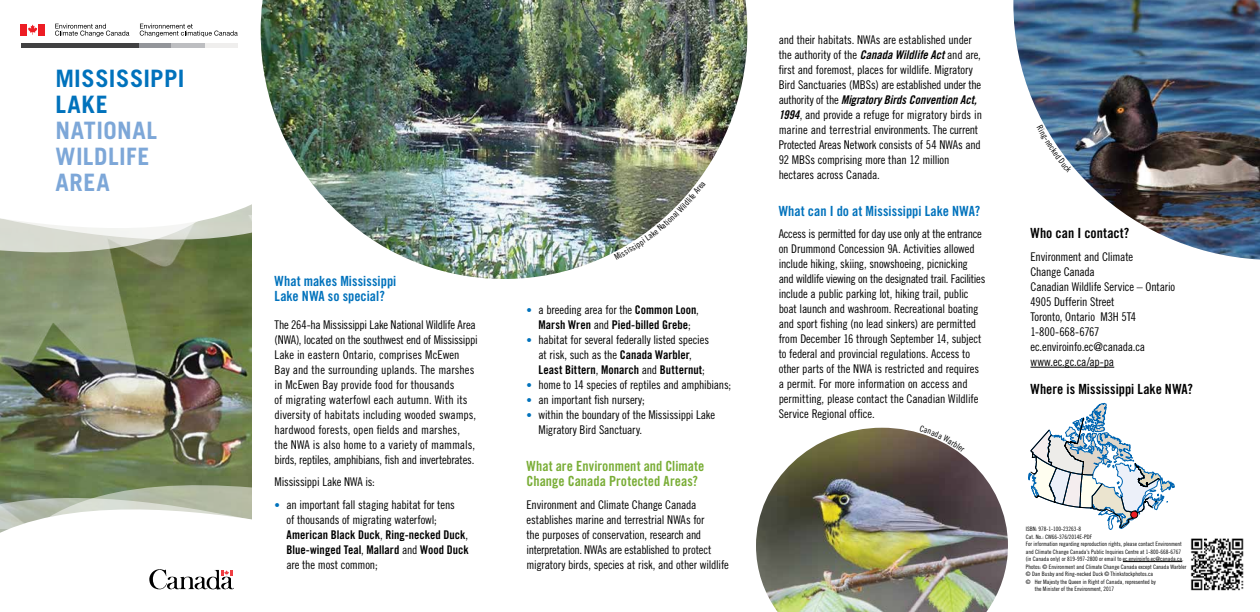
<style>
.page{position:relative;width:1260px;height:612px;background:#fff}
.page>*{position:absolute;margin:0;border:0;box-sizing:border-box;transform-origin:0 0}
.t1{font:700 24px/26px "Trade Gothic LT Std";letter-spacing:.025em;color:#7da7d8}
.t2{font:700 24px/26px "Trade Gothic LT Std";letter-spacing:.02em;color:#0072bc}
.t3{font:14px/15px "Trade Gothic LT Std Bd Cn 20";letter-spacing:.005em;color:#0072bc}
.t4{font:14px/15px "Trade Gothic LT Std Bd Cn 20";letter-spacing:.005em;color:#79ad36}
.t5{font:14px "Trade Gothic LT Std Bd Cn 20";letter-spacing:.005em;color:#000}
.t6{font:12px/15px "Trade Gothic LT Std Cn 18";letter-spacing:-.015em;color:#000}
.t7{font:12px/15px "Trade Gothic LT Std Bd Cn 20";color:#000}
.t8{font:12px "Trade Gothic LT Std Bd Cn 20 Obl";letter-spacing:-.005em;color:#000}
.t9{font:6px "Trade Gothic LT Std Cn 18";color:#000}
.s1{font-size:11px;color:#0072bc}
.s2{font-family:"Trade Gothic LT Std Cn 18"}
.s3{font-family:"Trade Gothic LT Std Bd Cn 20"}
.s4{font-family:"Trade Gothic LT Std Bd Cn 20 Obl"}
</style>
<div class="page">
<svg style="left:0;top:528px;width:234px;height:62px"></svg>
<img style="left:261px;top:0;width:486px;height:279px">
<img style="left:756px;top:428px;width:252px;height:184px">
<img style="left:1013px;top:0;width:247px;height:260px">
<svg style="left:1028px;top:403px;width:147px;height:127px"></svg>
<div style="left:1131px;top:511px;width:7px;height:7px;background:#ed1d24;border-radius:50%"></div>
<div style="left:1130px;top:511px;width:8px;height:7px;border:1px solid #000;border-radius:50%"></div>
<hr style="left:1030px;top:367px;width:84px;height:1px;background:#000">
<img style="left:1190px;top:538px;width:54px;height:53px">
<hr style="left:153px;top:44px;width:85px;height:4px;background:#efeeed">
<hr style="left:120px;top:44px;width:85px;height:4px;background:#bdbec1">
<hr style="left:86px;top:44px;width:84px;height:4px;background:#93959a">
<hr style="left:21px;top:44px;width:118px;height:4px;background:#414142">
<svg style="left:28px;top:25px;width:9px;height:10px"></svg>
<div style="left:21px;top:24px;width:6px;height:12px;background:#ed1d24"></div>
<div style="left:39px;top:24px;width:6px;height:12px;background:#ed1d24"></div>
<svg style="left:140px;top:24px;width:98px;height:13px"></svg>
<svg style="left:55px;top:24px;width:74px;height:13px"></svg>
<img style="left:0;top:215px;width:252px;height:313px">
<hr style="left:1123px;top:561px;width:59px;height:1px;background:#000">
<svg style="left:614px;top:181px;width:92px;height:79px"></svg>
<svg style="left:919px;top:428px;width:46px;height:24px"></svg>
<svg style="left:1037px;top:125px;width:35px;height:48px"></svg>
<h1 class="t2" style="left:55px;top:65px;width:131px">MISSISSIPPI<br>LAKE</h1>
<h1 class="t1" style="left:55px;top:117px;width:103px">NATIONAL<br>WILDLIFE<br>AREA</h1>
<h1 class="t2" style="left:54px;top:79px;width:109px">BIG CREEK</h1>
<h1 class="t1" style="left:54px;top:105px;width:103px">NATIONAL<br>WILDLIFE<br>AREA</h1>
<p class="t3" style="left:274px;top:274px;width:123px">What makes Mississippi<br>Lake NWA so special?</p>
<p class="t6" style="left:274px;top:317px;width:205px">The 264-ha Mississippi Lake National Wildlife Area (NWA), located on the southwest end of Mississippi Lake in eastern Ontario, comprises McEwen Bay and the surrounding uplands. The marshes in McEwen Bay provide food for thousands<br>of migrating waterfowl each autumn. With its diversity of habitats including wooded swamps, hardwood forests, open fields and marshes,<br>the NWA is also home to a variety of mammals, birds, reptiles, amphibians, fish and invertebrates.</p>
<p class="t6" style="left:274px;top:474px;width:102px">Mississippi Lake NWA is:</p>
<p class="t6" style="left:274px;top:497px;width:182px;text-align:center"><span class="s1">•</span> an important fall staging habitat for tens of thousands of migrating waterfowl;</p>
<p class="t7" style="left:286px;top:527px;width:184px">American Black Duck<span class="s2">,</span> Ring-necked Duck<span class="s2">,<br></span>Blue-winged Teal<span class="s2">,</span> Mallard <span class="s2">and</span> Wood Duck</p>
<p class="t6" style="left:286px;top:557px;width:93px">are the most common;</p>
<p class="t6" style="left:526px;top:302px;width:174px"><span class="s1">•</span> a breeding area for the <span class="s3">Common Loon</span>,</p>
<p class="t7" style="left:538px;top:317px;width:154px">Marsh Wren <span class="s2">and</span> Pied-billed Grebe<span class="s2">;</span></p>
<p class="t6" style="left:526px;top:332px;width:184px;text-align:center"><span class="s1">•</span> habitat for several federally listed species at risk, such as the <span class="s3">Canada Warbler</span>,</p>
<p class="t7" style="left:538px;top:362px;width:168px">Least Bittern<span class="s2">,</span> Monarch <span class="s2">and</span> Butternut<span class="s2">;</span></p>
<p class="t6" style="left:526px;top:377px;width:206px"><span class="s1">•</span> home to 14 species of reptiles and amphibians;</p>
<p class="t6" style="left:526px;top:392px;width:120px"><span class="s1">•</span> an important fish nursery;</p>
<p class="t6" style="left:538px;top:407px;width:178px;text-indent:-12px"><span class="s1">•</span> within the boundary of the Mississippi Lake<br>Migratory Bird Sanctuary.</p>
<p class="t4" style="left:526px;top:458px;width:180px">What are Environment and Climate<br>Change Canada Protected Areas?</p>
<p class="t6" style="left:526px;top:497px;width:204px">Environment and Climate Change Canada establishes marine and terrestrial NWAs for<br>the purposes of conservation, research and interpretation. NWAs are established to protect migratory birds, species at risk, and other wildlife</p>
<p class="t6" style="left:779px;top:32px;width:204px">and their habitats. NWAs are established under the authority of the <span class="s4">Canada Wildlife Act</span> and are, first and foremost, places for wildlife. Migratory Bird Sanctuaries (MBSs) are established under the</p>
<p class="t8" style="left:779px;top:92px;width:200px"><span class="s2">authority of the</span> Migratory Birds Convention Act,</p>
<p class="t6" style="left:779px;top:107px;width:205px"><span class="s4">1994</span>, and provide a refuge for migratory birds in marine and terrestrial environments. The current Protected Areas Network consists of 54 NWAs and 92 MBSs comprising more than 12 million hectares across Canada.</p>
<p class="t3" style="left:779px;top:203px;width:203px">What can I do at Mississippi Lake NWA?</p>
<p class="t6" style="left:779px;top:227px;width:208px">Access is permitted for day use only at the entrance on Drummond Concession 9A. Activities allowed include hiking, skiing, snowshoeing, picnicking and wildlife viewing on the designated trail. Facilities include a public parking lot, hiking trail, public boat launch and washroom. Recreational boating and sport fishing (no lead sinkers) are permitted from December 16 through September 14, subject to federal and provincial regulations. Access to other parts of the NWA is restricted and requires a permit. For more information on access and permitting, please contact the Canadian Wildlife Service Regional office.</p>
<p class="t5" style="left:1030px;top:225px;width:100px">Who can I contact?</p>
<p class="t6" style="left:1030px;top:249px;width:146px">Environment and Climate<br>Change Canada<br>Canadian Wildlife Service – Ontario<br>4905 Dufferin Street<br>Toronto, Ontario M3H 5T4<br>1-800-668-6767 ec.enviroinfo.ec@canada.ca www.ec.gc.ca/ap-pa</p>
<p class="t5" style="left:1030px;top:380px;width:164px">Where is Mississippi Lake NWA?</p>
<p class="t9" style="left:1026px;top:525px;width:57px">ISBN: 978-1-100-23263-8</p>
<p class="t9" style="left:1026px;top:533px;width:68px">Cat. No.: CW66-376/2014E-PDF</p>
<p class="t9" style="left:1026px;top:540px;width:157px">For information regarding reproduction rights, please contact Environment</p>
<p class="t9" style="left:1026px;top:548px;width:157px">and Climate Change Canada’s Public Inquiries Centre at 1-800-668-6767</p>
<p class="t9" style="left:1026px;top:555px;width:159px">(in Canada only) or 819-997-2800 or email to ec.enviroinfo.ec@canada.ca.</p>
<p class="t9" style="left:1026px;top:563px;width:162px">Photos: © Environment and Climate Change Canada except Canada Warbler</p>
<p class="t9" style="left:1026px;top:570px;width:129px">© Dan Busby and Ring-necked Duck © Thinkstockphotos.ca</p>
<p class="t9" style="left:1026px;top:578px;width:131px">© Her Majesty the Queen in Right of Canada, represented by</p>
<p class="t9" style="left:1035px;top:585px;width:81px">the Minister of the Environment, 2017</p>
</div>
